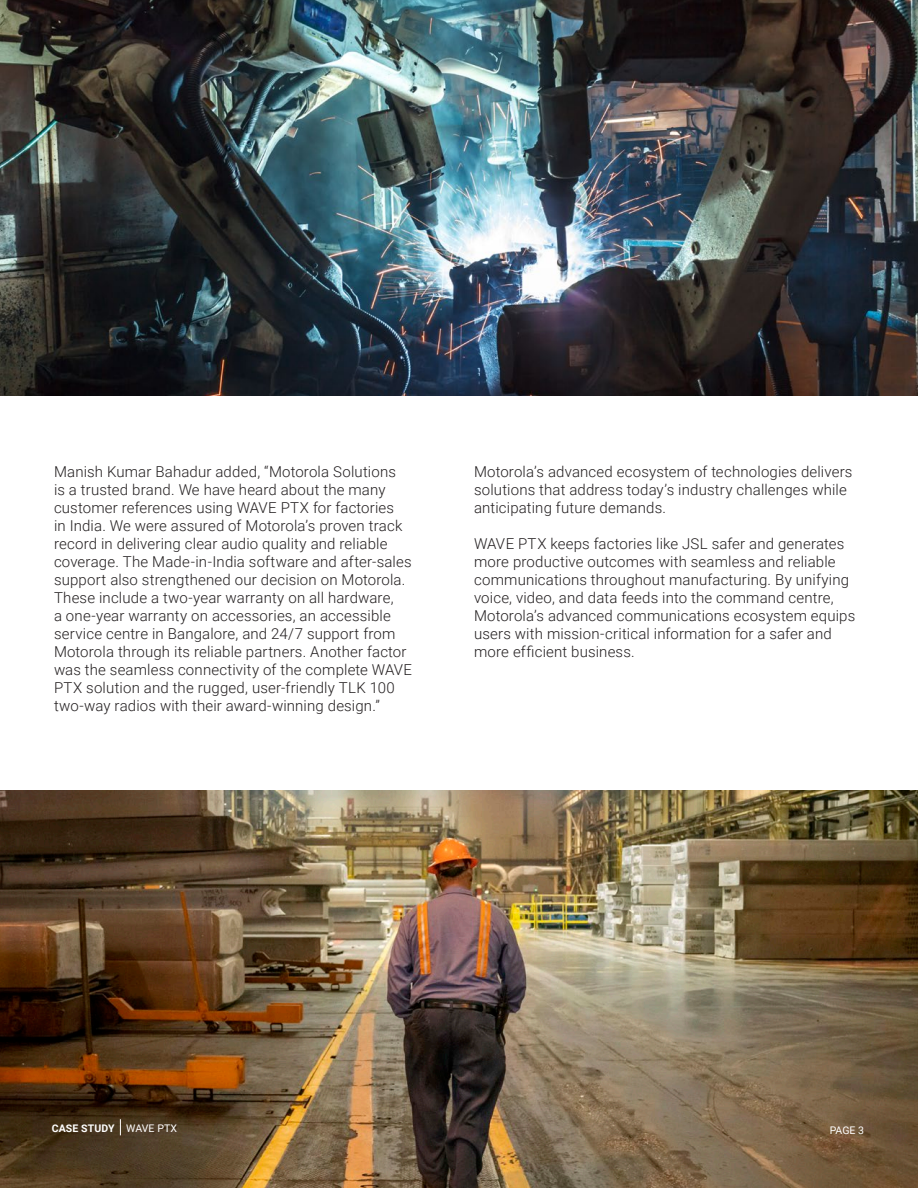
<style>
.page{position:relative;width:918px;height:1188px;background:#fff}
.page>*{position:absolute;margin:0;border:0;box-sizing:border-box;transform-origin:0 0}
.t1{font:300 15px/18px "Roboto";letter-spacing:.01em;color:#231f20}
.t2{font:700 10.5px "Roboto";letter-spacing:.01em;color:#fff}
.t3{font:10.5px "Roboto";color:#fff}
.s1{font-weight:400}
</style>
<div class="page">
<img style="left:0;top:790px;width:918px;height:398px">
<svg style="left:120px;top:1119px;width:1px;height:16px"></svg>
<img style="left:0;top:0;width:918px;height:396px">
<p class="t1" style="left:54px;top:463px;width:360px">Manish Kumar Bahadur added, “Motorola Solutions<br>is a trusted brand. We have heard about the many customer references using WAVE PTX for factories<br>in India. We were assured of Motorola’s proven track record in delivering clear audio quality and reliable coverage. The Made-in-India software and after-sales support also strengthened our decision on Motorola.<br>These include a two-year warranty on all hardware,<br>a one-year warranty on accessories, an accessible service centre in Bangalore, and 24/7 support from Motorola through its reliable partners. Another factor was the seamless connectivity of the complete WAVE PTX solution and the rugged, user-friendly TLK 100 two-way radios with their award-winning design.”</p>
<p class="t1" style="left:474px;top:463px;width:380px">Motorola’s advanced ecosystem of technologies delivers solutions that address today’s industry challenges while anticipating future demands.</p>
<p class="t1" style="left:474px;top:535px;width:383px">WAVE PTX keeps factories like JSL safer and generates more productive outcomes with seamless and reliable communications throughout manufacturing. By unifying voice, video, and data feeds into the command centre, Motorola’s advanced communications ecosystem equips users with mission-critical information for a safer and more efficient business.</p>
<p class="t2" style="left:52px;top:1121px;width:127px">CASE STUDY <span class="s1">WAVE PTX</span></p>
<p class="t3" style="left:830px;top:1123px;width:36px">PAGE 3</p>
</div>
